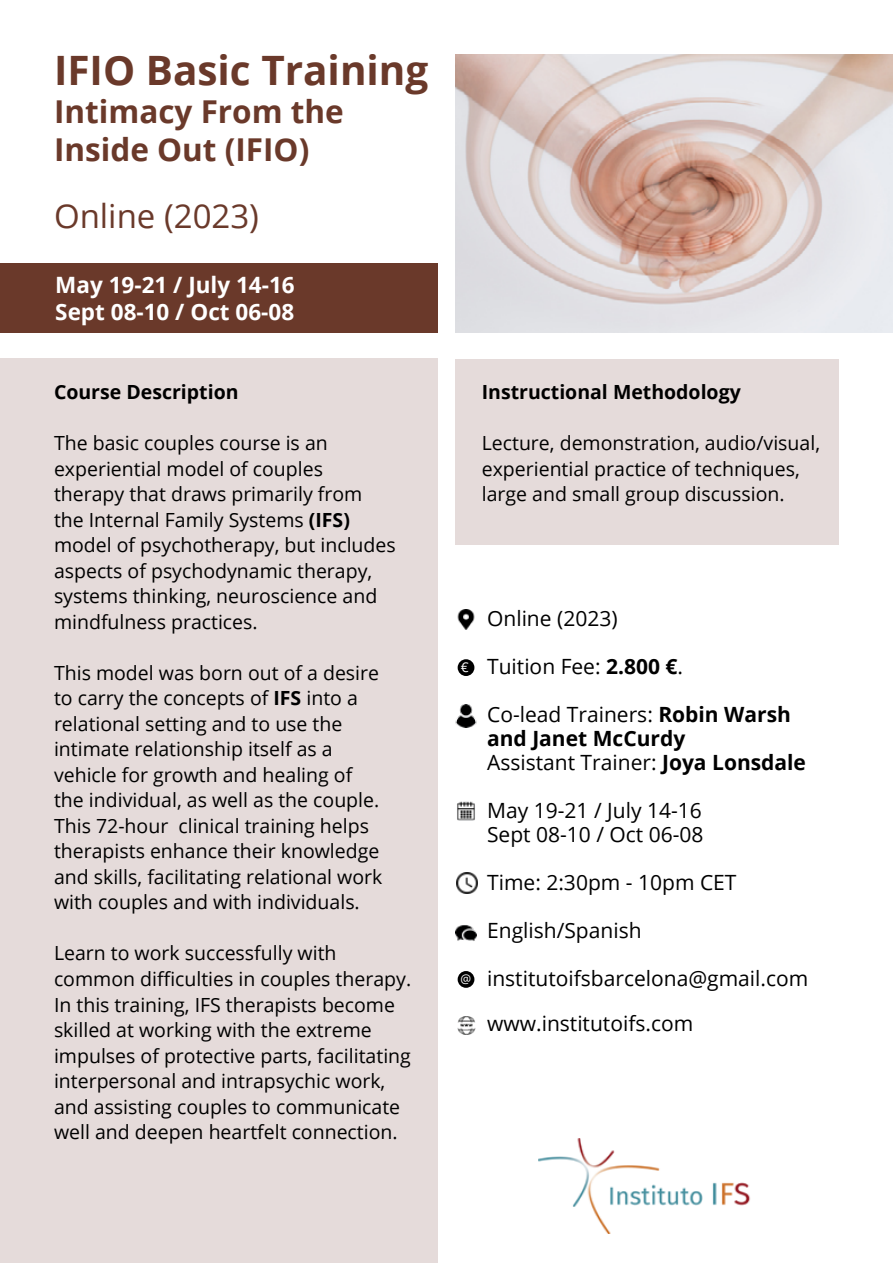
<style>
.page{position:relative;width:893px;height:1263px;background:#fff}
.page>*{position:absolute;margin:0;border:0;box-sizing:border-box;transform-origin:0 0}
.t1{font:700 40.5px "Open Sans";color:#6a392a}
.t2{font:33px "Open Sans";color:#6a392a}
.t3{font:700 31.5px/37.8px "Open Sans";color:#6a392a}
.t4{font:700 22.5px/27px "Open Sans";color:#fff}
.t5{font:21px/24px "Open Sans";color:#000}
.t6{font:700 21px/24px "Open Sans";color:#000}
.t7{font:19.5px/25.5px "Open Sans";color:#000}
.t8{font:700 19.5px "Open Sans";color:#000}
.t9{font:13.5px "Open Sans";color:#fff}
.t10{font:12px "Open Sans";color:#fff}
.s1{font-weight:700}
.s2{font-weight:400}
</style>
<div class="page">
<div style="left:455px;top:359px;width:384px;height:185px;background:#e5dbda"></div>
<div style="left:0;top:359px;width:437px;height:904px;background:#e5dbda"></div>
<img style="left:457px;top:802px;width:18px;height:19px">
<img style="left:457px;top:609px;width:18px;height:21px">
<div style="left:458px;top:659px;width:16px;height:17px;background:#000;border-radius:50%"></div>
<div style="left:458px;top:971px;width:16px;height:17px;background:#000;border-radius:50%"></div>
<img style="left:455px;top:925px;width:22px;height:16px">
<img style="left:457px;top:1016px;width:19px;height:19px">
<div style="left:0;top:264px;width:437px;height:69px;background:#6a392a"></div>
<img style="left:539px;top:1138px;width:212px;height:95px">
<img style="left:455px;top:705px;width:22px;height:23px">
<img style="left:457px;top:873px;width:20px;height:20px">
<img style="left:455px;top:54px;width:438px;height:279px">
<h1 class="t1" style="left:54px;top:42px;width:376px">IFIO Basic Training</h1>
<h3 class="t3" style="left:54px;top:92px;width:291px">Intimacy From the<br>Inside Out (IFIO)</h3>
<h2 class="t2" style="left:54px;top:194px;width:207px">Online (2023)</h2>
<p class="t4" style="left:55px;top:271px;width:241px">May 19-21 / July 14-16<br>Sept 08-10 / Oct 06-08</p>
<p class="t8" style="left:54px;top:378px;width:186px">Course Description</p>
<p class="t7" style="left:54px;top:430px;width:343px">The basic couples course is an experiential model of couples therapy that draws primarily from the Internal Family Systems <span class="s1">(IFS) </span>model of psychotherapy, but includes aspects of psychodynamic therapy, systems thinking, neuroscience and mindfulness practices.</p>
<p class="t7" style="left:54px;top:659px;width:330px">This model was born out of a desire to carry the concepts of <span class="s1">IFS</span> into a relational setting and to use the intimate relationship itself as a vehicle for growth and healing of the individual, as well as the couple.<br>This 72-hour clinical training helps therapists enhance their knowledge and skills, facilitating relational work with couples and with individuals.</p>
<p class="t7" style="left:54px;top:940px;width:359px">Learn to work successfully with common difficulties in couples therapy.<br>In this training, IFS therapists become skilled at working with the extreme impulses of protective parts, facilitating interpersonal and intrapsychic work, and assisting couples to communicate well and deepen heartfelt connection.</p>
<p class="t8" style="left:482px;top:378px;width:260px">Instructional Methodology</p>
<p class="t7" style="left:482px;top:430px;width:340px">Lecture, demonstration, audio/visual, experiential practice of techniques, large and small group discussion.</p>
<p class="t9" style="left:461px;top:658px;width:9px">€</p>
<p class="t10" style="left:461px;top:970px;width:12px">@</p>
<p class="t5" style="left:487px;top:606px;width:132px">Online (2023)</p>
<p class="t5" style="left:487px;top:654px;width:197px">Tuition Fee: <span class="s1">2.800 €</span>.</p>
<p class="t6" style="left:487px;top:702px;width:320px"><span class="s2">Co-lead Trainers:</span> Robin Warsh and Janet McCurdy<br><span class="s2">Assistant Trainer:</span> Joya Lonsdale</p>
<p class="t5" style="left:487px;top:798px;width:218px">May 19-21 / July 14-16<br>Sept 08-10 / Oct 06-08</p>
<p class="t5" style="left:487px;top:870px;width:251px">Time: 2:30pm - 10pm CET</p>
<p class="t5" style="left:487px;top:918px;width:156px">English/Spanish</p>
<p class="t5" style="left:487px;top:956px;width:323px;line-height:45px">institutoifsbarcelona@gmail.com www.institutoifs.com</p>
</div>
